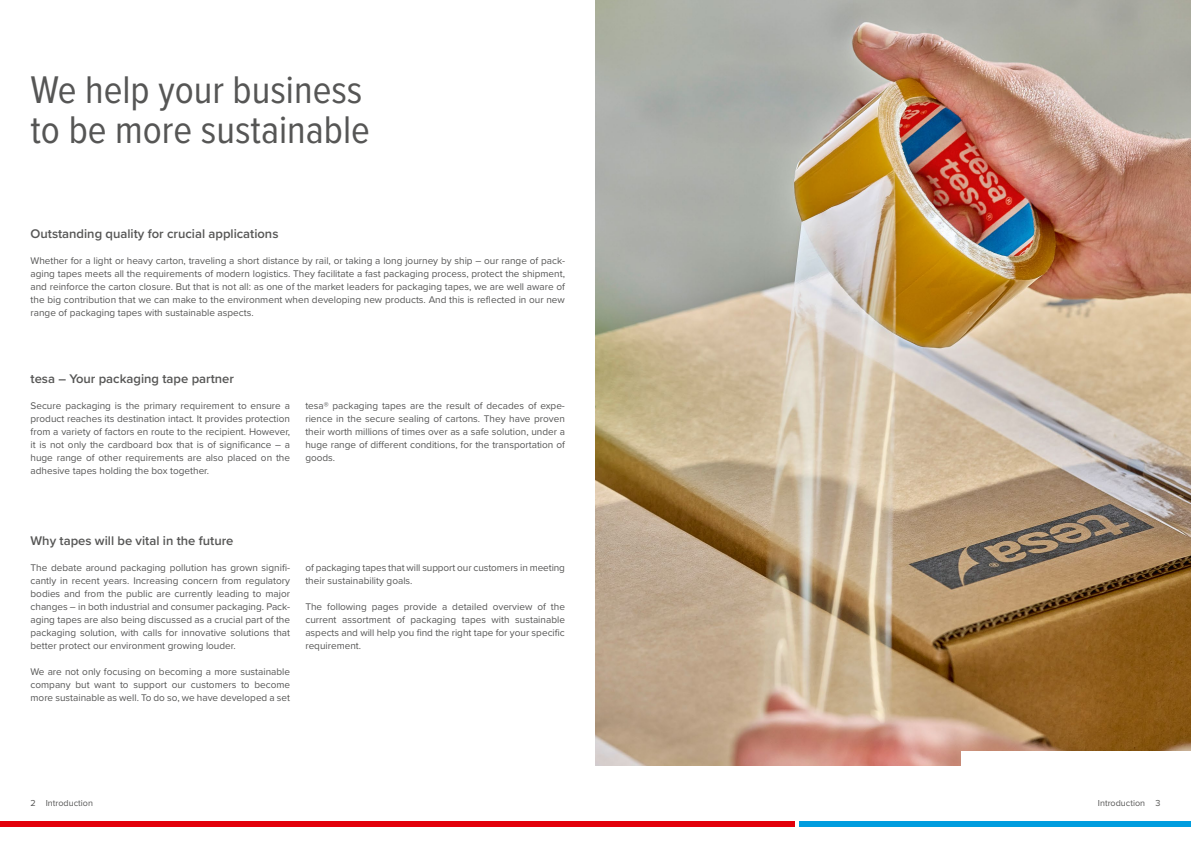
<style>
.page{position:relative;width:1191px;height:842px;background:#fff}
.page>*{position:absolute;margin:0;border:0;box-sizing:border-box;transform-origin:0 0}
.t1{font:40px/40px "Proxima Nova Cond";color:#565655}
.t2{font:600 13px "Proxima Nova";color:#565655}
.t3{font:10px/13px "Proxima Nova";color:#565655;text-align:justify}
.t4{font:9px "Proxima Nova";color:#565655}
</style>
<div class="page">
<img style="left:595px;top:0;width:596px;height:766px">
<div style="left:961px;top:752px;width:230px;height:15px;background:#fff"></div>
<div style="left:0;top:822px;width:794px;height:5px;background:#e3000b"></div>
<div style="left:799px;top:822px;width:392px;height:5px;background:#009ddf"></div>
<h1 class="t1" style="left:30px;top:68px;width:341px">We help your business to be more sustainable</h1>
<h2 class="t2" style="left:31px;top:224px;width:249px">Outstanding quality for crucial applications</h2>
<p class="t3" style="left:31px;top:254px;width:536px">Whether for a light or heavy carton, traveling a short distance by rail, or taking a long journey by ship – our range of pack&shy;aging tapes meets all the requirements of modern logistics. They facilitate a fast packaging process, protect the shipment, and reinforce the carton closure. But that is not all: as one of the market leaders for packaging tapes, we are well aware of the big contribution that we can make to the environment when developing new products. And this is reflected in our new range of packaging tapes with sustainable aspects.</p>
<h2 class="t2" style="left:31px;top:369px;width:205px">tesa – Your packaging tape partner</h2>
<p class="t3" style="left:31px;top:399px;width:261px">Secure packaging is the primary requirement to ensure a product reaches its destination intact. It provides protection from a variety of factors en route to the recipient. However, it is not only the cardboard box that is of significance – a huge range of other requirements are also placed on the adhesive tapes holding the box together.</p>
<p class="t3" style="left:305px;top:399px;width:261px">tesa® packaging tapes are the result of decades of expe&shy;rience in the secure sealing of cartons. They have proven their worth millions of times over as a safe solution, under a huge range of different conditions, for the transportation of goods.</p>
<h2 class="t2" style="left:31px;top:531px;width:204px">Why tapes will be vital in the future</h2>
<p class="t3" style="left:31px;top:561px;width:261px">The debate around packaging pollution has grown signifi&shy;cantly in recent years. Increasing concern from regulatory bodies and from the public are currently leading to major changes – in both industrial and consumer packaging. Pack&shy;aging tapes are also being discussed as a crucial part of the packaging solution, with calls for innovative solutions that better protect our environment growing louder.</p>
<p class="t3" style="left:31px;top:665px;width:261px">We are not only focusing on becoming a more sustainable company but want to support our customers to become more sustainable as well. To do so, we have developed a set</p>
<p class="t3" style="left:305px;top:561px;width:261px">of packaging tapes that will support our customers in meeting their sustainability goals.</p>
<p class="t3" style="left:305px;top:600px;width:261px">The following pages provide a detailed overview of the current assortment of packaging tapes with sustainable aspects and will help you find the right tape for your specific requirement.</p>
<p class="t4" style="left:31px;top:796px;width:64px">2 Introduction</p>
<p class="t4" style="left:1098px;top:796px;width:64px">Introduction 3</p>
</div>
